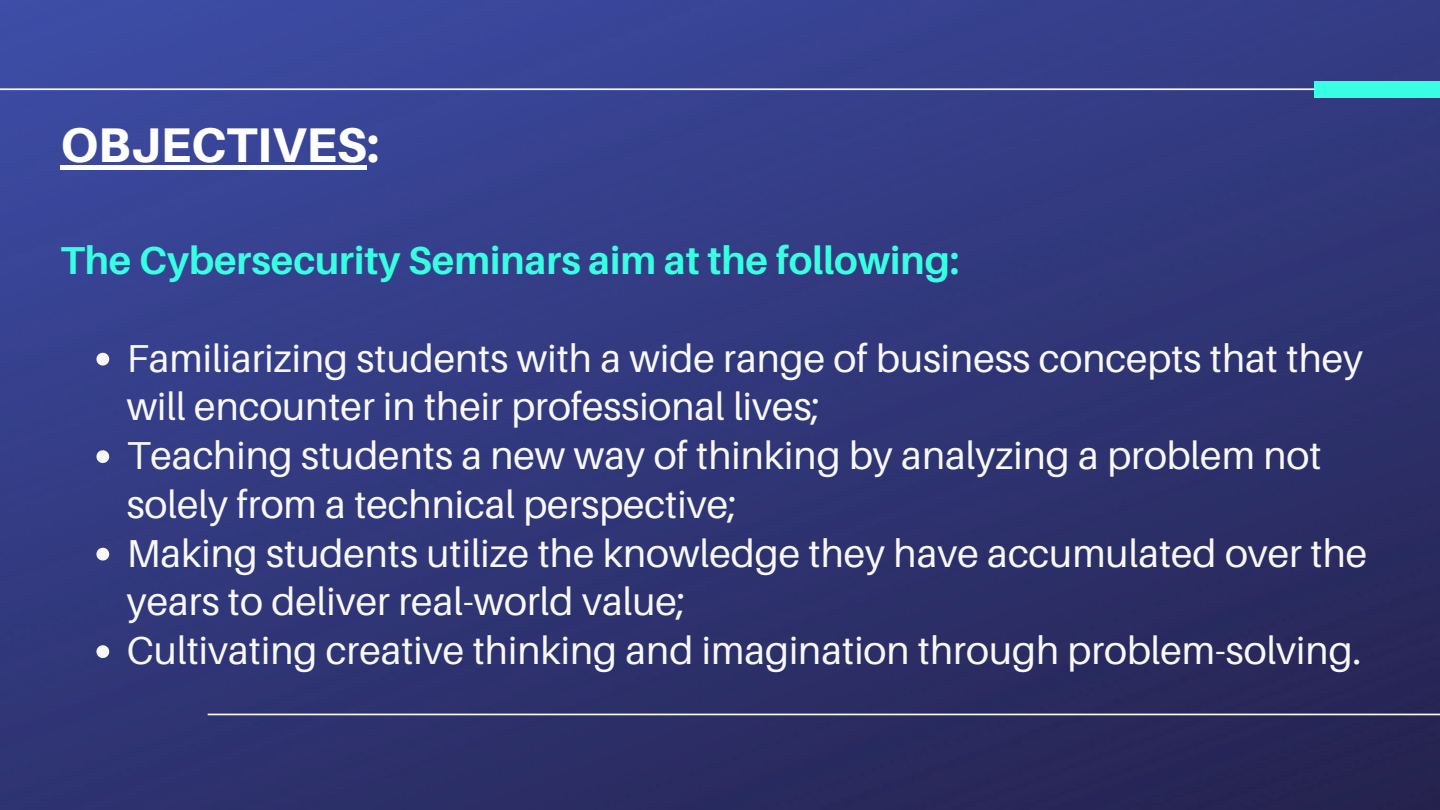
<style>
.page{position:relative;width:1440px;height:810px;background:#fff}
.page>*{position:absolute;margin:0;border:0;box-sizing:border-box;transform-origin:0 0}
.t1{font:800 48.7px "Aileron";color:#fff}
.t2{font:39px/48.8px "Aileron";color:#f8f8f8}
.t3{font:700 39px "Aileron";color:#38ffe1}
</style>
<div class="page">
<img style="left:0;top:0;width:1440px;height:810px">
<svg style="left:96px;top:353px;width:13px;height:13px"></svg>
<svg style="left:96px;top:450px;width:13px;height:13px"></svg>
<svg style="left:96px;top:548px;width:13px;height:13px"></svg>
<svg style="left:96px;top:645px;width:13px;height:13px"></svg>
<div style="left:60px;top:165px;width:307px;height:5px;background:#fff"></div>
<div style="left:1315px;top:81px;width:125px;height:17px;background:#38ffe1"></div>
<svg style="left:0;top:88px;width:1315px;height:2px"></svg>
<svg style="left:208px;top:714px;width:1232px;height:1px"></svg>
<p class="t1" style="left:60px;top:115px;width:320px">OBJECTIVES:</p>
<p class="t3" style="left:60px;top:236px;width:901px">The Cybersecurity Seminars aim at the following:</p>
<p class="t2" style="left:127px;top:333px;width:1242px">Familiarizing students with a wide range of business concepts that they will encounter in their professional lives;<br>Teaching students a new way of thinking by analyzing a problem not solely from a technical perspective;<br>Making students utilize the knowledge they have accumulated over the years to deliver real-world value;<br>Cultivating creative thinking and imagination through problem-solving.</p>
</div>
